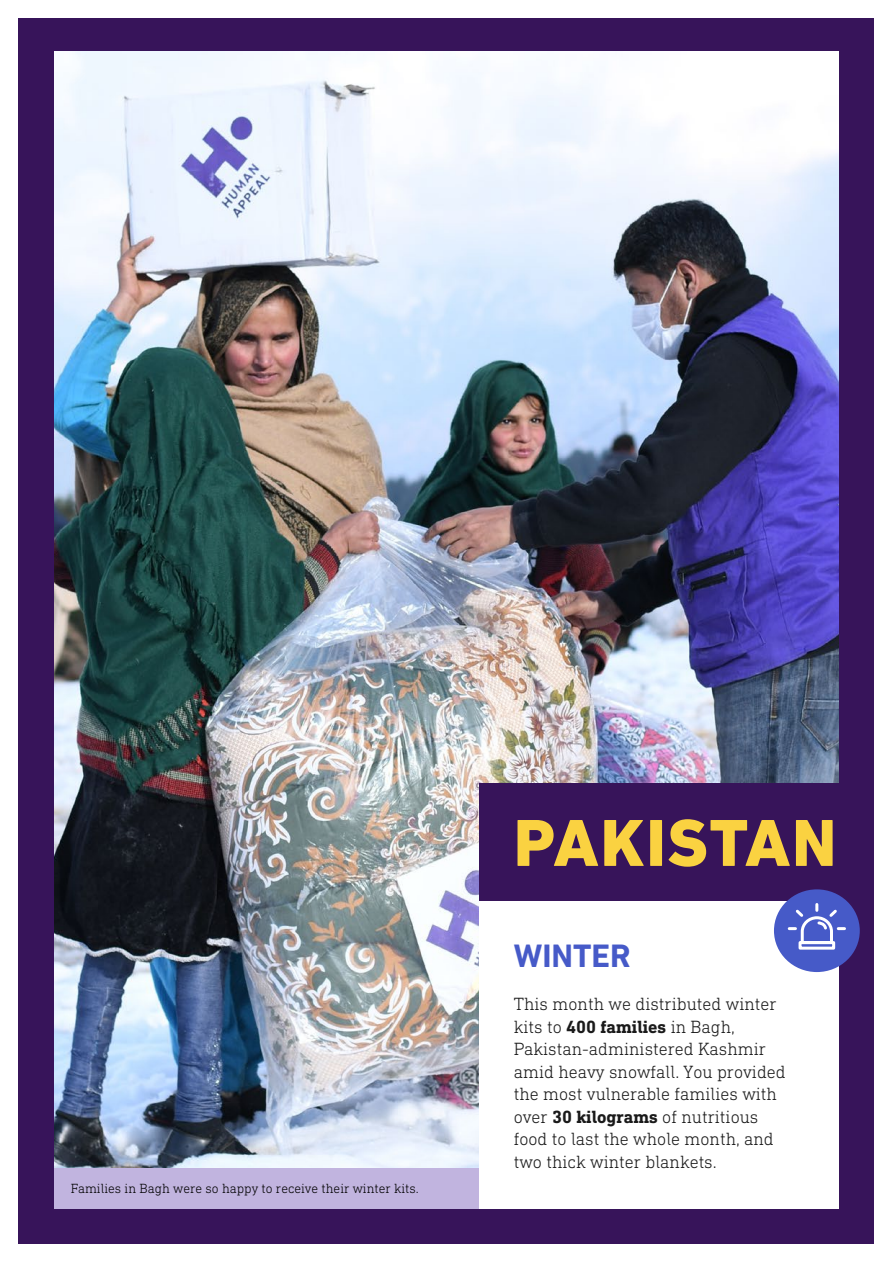
<style>
.page{position:relative;width:893px;height:1263px;background:#fff}
.page>*{position:absolute;margin:0;border:0;box-sizing:border-box;transform-origin:0 0}
.t1{font:800 67.5px "DIN Next LT Pro";letter-spacing:.02em;color:#fad241}
.Heading{font:700 33px "DIN Next LT Pro";color:#465ac8}
.BodyCopy{font:300 18px/22.5px "DIN Next Slab Pro";color:#1a1a1a}
.Sub_Heading{font:300 13.5px "DIN Next Slab Pro";color:#000}
.s1{font-weight:700}
</style>
<div class="page">
<div style="left:19px;top:19px;width:855px;height:1225px;background:#37145a"></div>
<img style="left:54px;top:51px;width:785px;height:1158px">
<div style="left:54px;top:1168px;width:425px;height:40px;background:#c1b4df"></div>
<div style="left:479px;top:783px;width:390px;height:118px;background:#37145a"></div>
<div style="left:479px;top:901px;width:360px;height:308px;background:#fff"></div>
<div style="left:774px;top:889px;width:86px;height:83px;background:#465ac8;border-radius:50%"></div>
<svg style="left:786px;top:901px;width:60px;height:49px"></svg>
<p class="Sub_Heading" style="left:71px;top:1181px;width:349px">Families in Bagh were so happy to receive their winter kits.</p>
<p class="t1" style="left:514px;top:803px;width:324px">PAKISTAN</p>
<p class="Heading" style="left:514px;top:936px;width:118px">WINTER</p>
<p class="BodyCopy" style="left:514px;top:993px;width:273px">This month we distributed winter kits to <span class="s1">400 families</span> in Bagh,<br>Pakistan-administered Kashmir amid heavy snowfall. You provided the most vulnerable families with over <span class="s1">30 kilograms</span> of nutritious food to last the whole month, and two thick winter blankets.</p>
</div>
